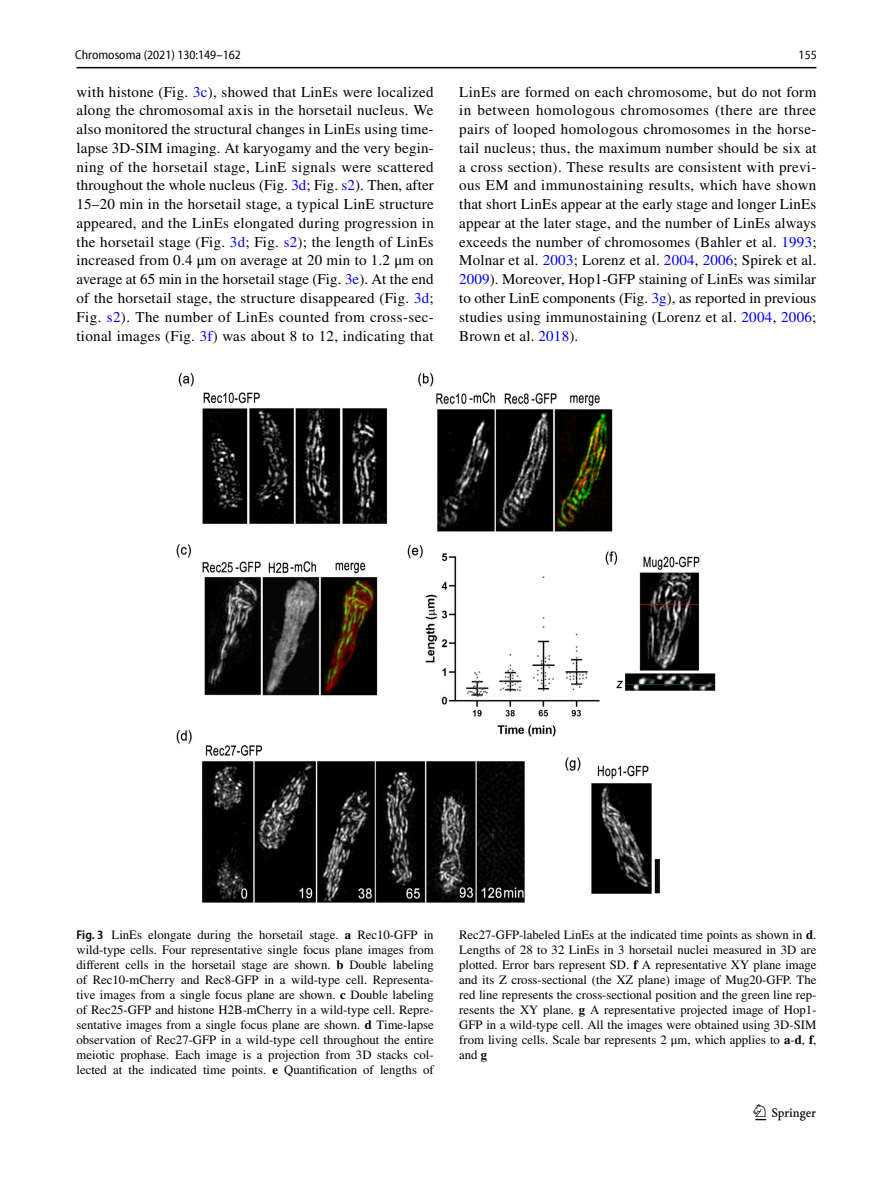
<style>
.page{position:relative;width:893px;height:1187px;background:#fff}
.page>*{position:absolute;margin:0;border:0;box-sizing:border-box;transform-origin:0 0}
.t1{font:22.5px "Springnew Regular 3";color:#000}
.t2{font:15px/18.8px "STIX";letter-spacing:.02em;color:#000;text-align:justify}
.t3{font:12.75px/15px "STIX";color:#000;text-align:justify}
.t4{font:semi-condensed 12.75px "Myriad Pro Unic";color:#000}
.s1{color:#00f}
.s2{font-family:"Myriad Pro";font-weight:600;font-stretch:semi-condensed}
.s3{font-weight:700}
</style>
<div class="page">
<hr style="left:77px;top:67px;width:739px;height:1px;background:#000">
<img style="left:176px;top:372px;width:540px;height:531px">
<p class="t4" style="left:75px;top:50px;width:167px">Chromosoma (2021) 130:149–162</p>
<p class="t4" style="left:799px;top:50px;width:20px">155</p>
<p class="t2" style="left:77px;top:83px;width:359px">with histone (Fig. <span class="s1">3c</span>), showed that LinEs were localized along the chromosomal axis in the horsetail nucleus. We also monitored the structural changes in LinEs using time&shy;lapse 3D-SIM imaging. At karyogamy and the very begin&shy;ning of the horsetail stage, LinE signals were scattered throughout the whole nucleus (Fig. <span class="s1">3d</span>; Fig. <span class="s1">s2</span>). Then, after 15–20 min in the horsetail stage, a typical LinE structure appeared, and the LinEs elongated during progression in the horsetail stage (Fig. <span class="s1">3d</span>; Fig. <span class="s1">s2</span>); the length of LinEs increased from 0.4 μm on average at 20 min to 1.2 μm on average at 65 min in the horsetail stage (Fig. <span class="s1">3e</span>). At the end of the horsetail stage, the structure disappeared (Fig. <span class="s1">3d</span>; Fig. <span class="s1">s2</span>). The number of LinEs counted from cross-sec&shy;tional images (Fig. <span class="s1">3f</span>) was about 8 to 12, indicating that</p>
<p class="t2" style="left:459px;top:83px;width:359px">LinEs are formed on each chromosome, but do not form in between homologous chromosomes (there are three pairs of looped homologous chromosomes in the horse&shy;tail nucleus; thus, the maximum number should be six at a cross section). These results are consistent with previ&shy;ous EM and immunostaining results, which have shown that short LinEs appear at the early stage and longer LinEs appear at the later stage, and the number of LinEs always exceeds the number of chromosomes (Bahler et al. <span class="s1">1993</span>; Molnar et al. <span class="s1">2003</span>; Lorenz et al. <span class="s1">2004</span>, <span class="s1">2006</span>; Spirek et al.<br><span class="s1">2009</span>). Moreover, Hop1-GFP staining of LinEs was similar to other LinE components (Fig. <span class="s1">3g</span>), as reported in previous studies using immunostaining (Lorenz et al. <span class="s1">2004</span>, <span class="s1">2006</span>; Brown et al. <span class="s1">2018</span>).</p>
<p class="t3" style="left:77px;top:927px;width:359px"><span class="s2">Fig. 3</span> LinEs elongate during the horsetail stage. <span class="s3">a</span> Rec10-GFP in wild-type cells. Four representative single focus plane images from different cells in the horsetail stage are shown. <span class="s3">b</span> Double labeling of Rec10-mCherry and Rec8-GFP in a wild-type cell. Representa&shy;tive images from a single focus plane are shown. <span class="s3">c</span> Double labeling of Rec25-GFP and histone H2B-mCherry in a wild-type cell. Repre&shy;sentative images from a single focus plane are shown. <span class="s3">d</span> Time-lapse observation of Rec27-GFP in a wild-type cell throughout the entire meiotic prophase. Each image is a projection from 3D stacks col&shy;lected at the indicated time points. <span class="s3">e</span> Quantification of lengths of</p>
<p class="t3" style="left:459px;top:927px;width:359px">Rec27-GFP-labeled LinEs at the indicated time points as shown in <span class="s3">d</span>.<br>Lengths of 28 to 32 LinEs in 3 horsetail nuclei measured in 3D are plotted. Error bars represent SD. <span class="s3">f</span> A representative XY plane image and its Z cross-sectional (the XZ plane) image of Mug20-GFP. The red line represents the cross-sectional position and the green line rep&shy;resents the XY plane. <span class="s3">g</span> A representative projected image of Hop1- GFP in a wild-type cell. All the images were obtained using 3D-SIM from living cells. Scale bar represents 2 μm, which applies to <span class="s3">a</span>-<span class="s3">d</span>, <span class="s3">f</span>, and <span class="s3">g</span></p>
<h1 class="t1" style="left:755px;top:1104px;width:62px">1 3</h1>
</div>
